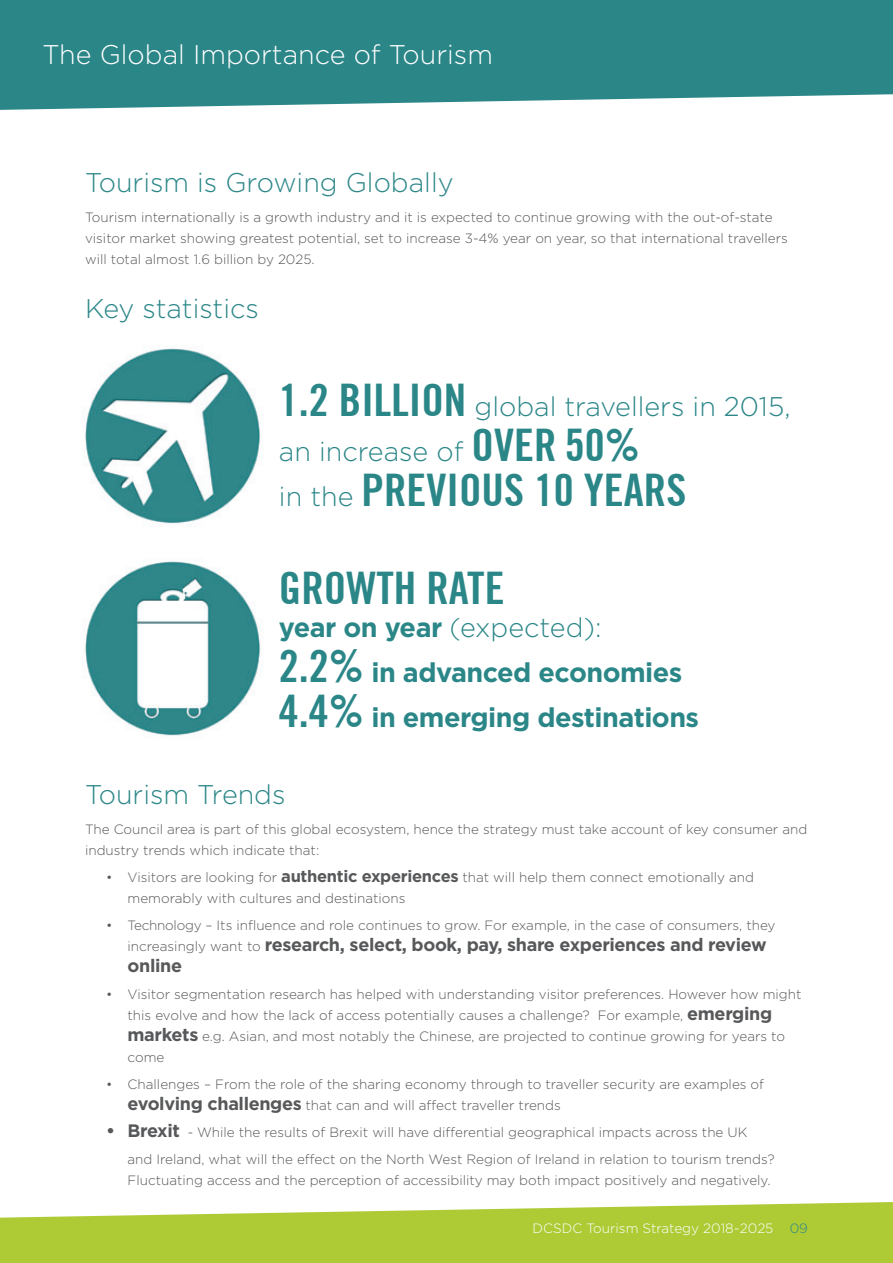
<style>
.page{position:relative;width:893px;height:1263px;background:#fff}
.page>*{position:absolute;margin:0;border:0;box-sizing:border-box;transform-origin:0 0}
.t1{font:700 condensed 45px/98.4px "Trade Gothic No.20";color:#2b8688}
.t2{font:300 27px/45px "Gotham";color:#2b8688}
.t3{font:700 27px/45px "Gotham";letter-spacing:-.02em;color:#2b8688}
.t4{font:300 27px "Gotham";color:#fff}
.t5{font:700 18px/21px "Gotham";letter-spacing:-.02em;color:#57585a}
.t6{font:300 13.5px/21px "Gotham";color:#57585a}
.t7{font:300 13.5px "Gotham";color:#fff}
.s1{font-family:"Trade Gothic No.20";font-weight:700;font-stretch:condensed;font-size:45px}
.s2{font-family:"Gotham";font-weight:300;font-stretch:normal;font-size:27px}
.s3{font-weight:300}
.s4{font-family:"Trade Gothic No.20";font-stretch:condensed;font-size:45px}
.s5{font-weight:700;font-size:16.5px}
.s6{font-weight:300;font-size:13.5px}
.s7{font-weight:700;font-size:18px}
.s8{color:#2b8688}
</style>
<div class="page">
<svg style="left:0;top:1202px;width:893px;height:61px;background:#b8d14f"></svg>
<img style="left:84px;top:348px;width:176px;height:176px">
<img style="left:85px;top:561px;width:175px;height:175px">
<svg style="left:0;top:0;width:893px;height:110px;background:#3a8e90"></svg>
<h2 class="t4" style="left:43px;top:37px;width:452px">The Global Importance of Tourism</h2>
<h2 class="t2" style="left:85px;top:159px;width:370px">Tourism is Growing Globally</h2>
<p class="t6" style="left:85px;top:206px;width:704px">Tourism internationally is a growth industry and it is expected to continue growing with the out-of-state visitor market showing greatest potential, set to increase 3-4% year on year, so that international travellers will total almost 1.6 billion by 2025.</p>
<h2 class="t2" style="left:85px;top:285px;width:175px">Key statistics</h2>
<h2 class="t2" style="left:279px;top:383px;width:513px"><span class="s1">1.2 BILLION</span> global travellers in 2015, an increase of <span class="s1">OVER 50%</span></h2>
<h1 class="t1" style="left:279px;top:440px;width:409px"><span class="s2">in the</span> PREVIOUS 10 YEARS<br>GROWTH RATE</h1>
<h2 class="t3" style="left:279px;top:605px;width:422px">year on year <span class="s3">(expected):<br></span><span class="s4">2.2%</span> in advanced economies<br><span class="s4">4.4%</span> in emerging destinations</h2>
<h2 class="t2" style="left:85px;top:771px;width:202px">Tourism Trends</h2>
<p class="t6" style="left:85px;top:818px;width:724px">The Council area is part of this global ecosystem, hence the strategy must take account of key consumer and industry trends which indicate that:</p>
<p class="t6" style="left:128px;top:866px;width:628px;text-indent:-21px">• Visitors are looking for <span class="s5">authentic experiences</span> that will help them connect emotionally and memorably with cultures and destinations</p>
<p class="t6" style="left:106px;top:914px;width:671px">• Technology – Its influence and role continues to grow. For example, in the case of consumers, they</p>
<h3 class="t5" style="left:128px;top:934px;width:640px"><span class="s6">increasingly want to</span> research, select, book, pay, share experiences and review online</h3>
<p class="t6" style="left:128px;top:983px;width:675px;text-indent:-21px">• Visitor segmentation research has helped with understanding visitor preferences. However how might this evolve and how the lack of access potentially causes a challenge? For example, <span class="s7">emerging markets</span> e.g. Asian, and most notably the Chinese, are projected to continue growing for years to come</p>
<p class="t6" style="left:128px;top:1073px;width:638px;text-indent:-21px">• Challenges – From the role of the sharing economy through to traveller security are examples of <span class="s7">evolving challenges</span> that can and will affect traveller trends</p>
<p class="t6" style="left:128px;top:1118px;width:648px;line-height:27px;text-indent:-21px"><span class="s7">• Brexit</span> - While the results of Brexit will have differential geographical impacts across the UK and Ireland, what will the effect on the North West Region of Ireland in relation to tourism trends?</p>
<p class="t6" style="left:128px;top:1169px;width:644px">Fluctuating access and the perception of accessibility may both impact positively and negatively.</p>
<p class="t7" style="left:533px;top:1220px;width:277px">DCSDC Tourism Strategy 2018~2025 <span class="s8">09</span></p>
</div>
